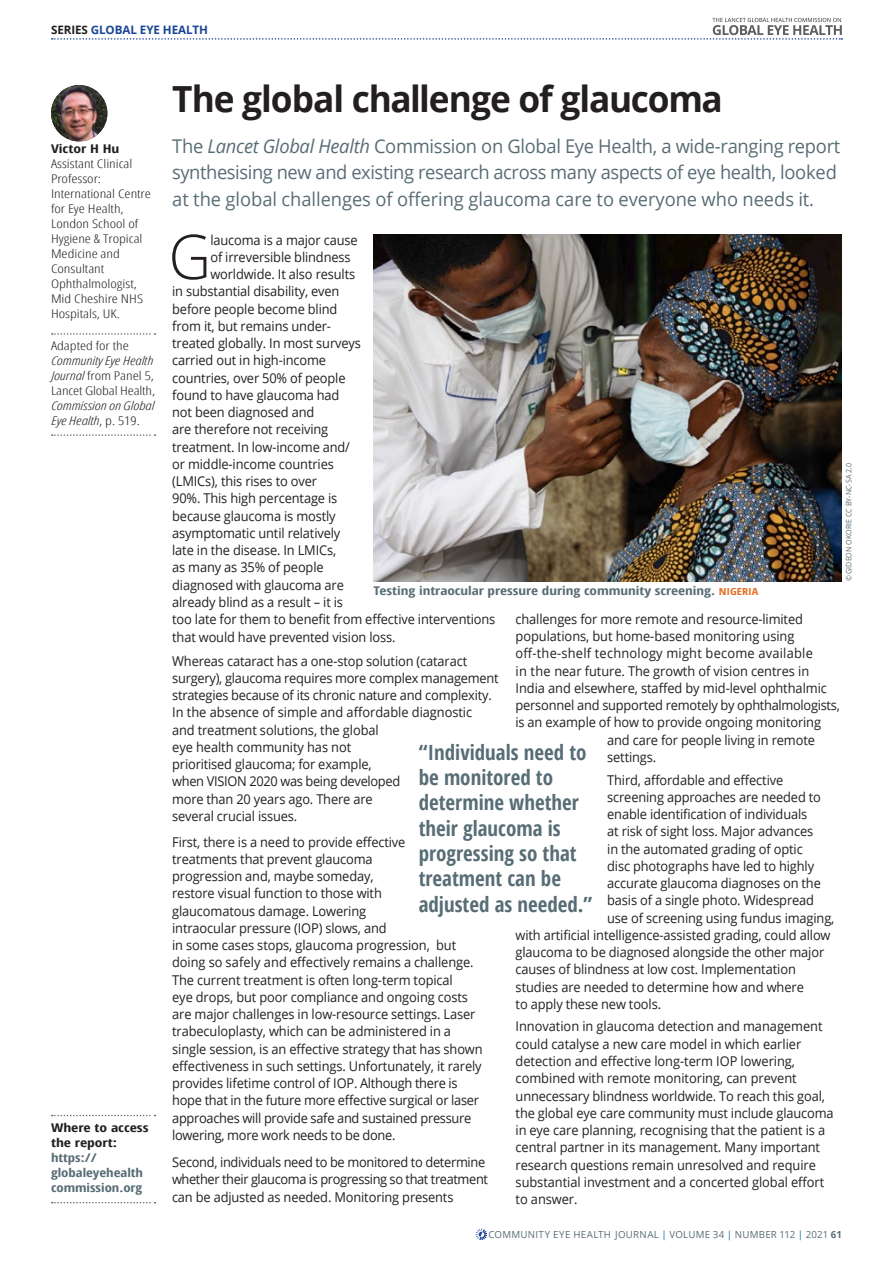
<style>
.page{position:relative;width:893px;height:1263px;background:#fff}
.page>*{position:absolute;margin:0;border:0;box-sizing:border-box;transform-origin:0 0}
.t1{font:300 61.8px "Open Sans";color:#231f20;scale:.95 1}
.t2{font:700 36px "Open Sans";letter-spacing:-.03em;color:#231f20}
.t3{font:700 21px/25.3px "Open Sans Condensed";color:#586d75}
.t4{font:18.9px/26.1px "Open Sans";letter-spacing:-.015em;color:#586d75}
.t5{font:13.5px/17.2px "Open Sans";letter-spacing:-.01em;color:#231f20;scale:.95 1}
.t6{font:13.5px "Open Sans";letter-spacing:.02em;color:#231f20;scale:.95 1}
.t7{font:300 12px/15px "Open Sans Condensed";color:#231f20;scale:1.3 1}
.t8{font:700 12px "Open Sans Condensed";color:#586d75;scale:1.26 1}
.t9{font:700 12px/15px "Open Sans Condensed";color:#586d75;scale:1.23 1}
.t10{font:italic 300 12px/15px "Open Sans Condensed";color:#231f20;scale:1.3 1}
.t11{font:700 12px/15px "Open Sans Condensed";color:#231f20;scale:1.3 1}
.t12{font:700 11.7px "Open Sans";letter-spacing:-.005em;color:#1a4595}
.t13{font:9.75px "Open Sans";letter-spacing:.025em;color:#586d75}
.t14{font:7.5px "Open Sans";color:#586d75;scale:.95 1}
.s1{color:#231f20}
.s2{font-style:italic}
.s3{font-style:normal}
.s4{font-size:9.75px;color:#e96d24}
.s5{color:#006cb7}
.s6{font-weight:700}
</style>
<div class="page">
<svg style="left:476px;top:1229px;width:11px;height:11px"></svg>
<img style="left:374px;top:235px;width:468px;height:346px">
<svg style="left:52px;top:18px;width:790px;height:22px"></svg>
<svg style="left:52px;top:1115px;width:103px;height:1px"></svg>
<svg style="left:52px;top:333px;width:103px;height:2px"></svg>
<svg style="left:52px;top:1202px;width:103px;height:1px"></svg>
<svg style="left:52px;top:434px;width:103px;height:2px"></svg>
<img style="left:51px;top:85px;width:56px;height:56px;border-radius:28px">
<p class="t12" style="left:51px;top:21px;width:159px"><span class="s1">SERIES</span> GLOBAL EYE HEALTH</p>
<p class="t11" style="left:51px;top:141px;width:54px">Victor H Hu</p>
<p class="t7" style="left:51px;top:156px;width:78px">Assistant Clinical<br>Professor:<br>International Centre for Eye Health,<br>London School of<br>Hygiene &amp; Tropical<br>Medicine and<br>Consultant<br>Ophthalmologist,<br>Mid Cheshire NHS<br>Hospitals, UK.</p>
<p class="t7" style="left:51px;top:338px;width:61px">Adapted for the</p>
<p class="t7" style="left:51px;top:353px;width:82px"><span class="s2">Community Eye Health<br>Journal</span> from Panel 5,<br>Lancet Global Health,</p>
<p class="t10" style="left:51px;top:398px;width:81px">Commission on Global<br>Eye Health<span class="s3">, p. 519.</span></p>
<p class="t11" style="left:51px;top:1119px;width:77px">Where to access the report:</p>
<p class="t9" style="left:51px;top:1149px;width:76px">https:// globaleyehealth commission.org</p>
<h2 class="t2" style="left:172px;top:74px;width:552px">The global challenge of glaucoma</h2>
<p class="t4" style="left:172px;top:133px;width:670px">The <span class="s2">Lancet Global Health</span> Commission on Global Eye Health, a wide-ranging report synthesising new and existing research across many aspects of eye health, looked at the global challenges of offering glaucoma care to everyone who needs it.</p>
<h1 class="t1" style="left:169px;top:214px;width:46px">G</h1>
<p class="t5" style="left:210px;top:231px;width:157px">laucoma is a major cause</p>
<p class="t5" style="left:210px;top:248px;width:149px">of irreversible blindness</p>
<p class="t5" style="left:210px;top:265px;width:154px">worldwide. It also results</p>
<p class="t5" style="left:172px;top:283px;width:178px">in substantial disability, even</p>
<p class="t5" style="left:172px;top:300px;width:175px">before people become blind</p>
<p class="t5" style="left:172px;top:317px;width:169px">from it, but remains under-</p>
<p class="t5" style="left:172px;top:334px;width:200px">treated globally. In most surveys</p>
<p class="t5" style="left:172px;top:352px;width:164px">carried out in high-income</p>
<p class="t5" style="left:172px;top:369px;width:184px">countries, over 50% of people</p>
<p class="t5" style="left:172px;top:386px;width:178px">found to have glaucoma had</p>
<p class="t5" style="left:172px;top:403px;width:151px">not been diagnosed and</p>
<p class="t5" style="left:172px;top:421px;width:166px">are therefore not receiving</p>
<p class="t5" style="left:172px;top:438px;width:189px">treatment. In low-income and/</p>
<p class="t5" style="left:172px;top:455px;width:172px">or middle-income countries</p>
<p class="t5" style="left:172px;top:472px;width:154px">(LMICs), this rises to over</p>
<p class="t5" style="left:172px;top:490px;width:175px">90%. This high percentage is</p>
<p class="t5" style="left:172px;top:507px;width:174px">because glaucoma is mostly</p>
<p class="t5" style="left:172px;top:524px;width:179px">asymptomatic until relatively</p>
<p class="t5" style="left:172px;top:541px;width:174px">late in the disease. In LMICs,</p>
<p class="t5" style="left:172px;top:559px;width:161px">as many as 35% of people</p>
<p class="t5" style="left:172px;top:576px;width:182px">diagnosed with glaucoma are</p>
<p class="t5" style="left:172px;top:593px;width:181px">already blind as a result – it is</p>
<p class="t5" style="left:172px;top:610px;width:342px">too late for them to benefit from effective interventions</p>
<p class="t5" style="left:172px;top:628px;width:237px">that would have prevented vision loss.</p>
<p class="t5" style="left:172px;top:652px;width:345px">Whereas cataract has a one-stop solution (cataract surgery), glaucoma requires more complex management strategies because of its chronic nature and complexity.<br>In the absence of simple and affordable diagnostic<br>and treatment solutions, the global<br>eye health community has not<br>prioritised glaucoma; for example,<br>when VISION 2020 was being developed<br>more than 20 years ago. There are<br>several crucial issues.</p>
<p class="t5" style="left:172px;top:833px;width:328px">First, there is a need to provide effective<br>treatments that prevent glaucoma<br>progression and, maybe someday,<br>restore visual function to those with<br>glaucomatous damage. Lowering<br>intraocular pressure (IOP) slows, and<br>in some cases stops, glaucoma progression, but doing so safely and effectively remains a challenge.<br>The current treatment is often long-term topical<br>eye drops, but poor compliance and ongoing costs are major challenges in low-resource settings. Laser trabeculoplasty, which can be administered in a single session, is an effective strategy that has shown effectiveness in such settings. Unfortunately, it rarely provides lifetime control of IOP. Although there is hope that in the future more effective surgical or laser approaches will provide safe and sustained pressure lowering, more work needs to be done.</p>
<p class="t5" style="left:172px;top:1153px;width:334px">Second, individuals need to be monitored to determine whether their glaucoma is progressing so that treatment can be adjusted as needed. Monitoring presents</p>
<p class="t14" style="left:843px;top:581px;width:126px;rotate:-90deg">© GIDEON OKORIE CC BY-NC-SA 2.0</p>
<p class="t8" style="left:374px;top:582px;width:307px">Testing intraocular pressure during community screening. <span class="s4">NIGERIA</span></p>
<p class="t5" style="left:516px;top:610px;width:304px">challenges for more remote and resource-limited</p>
<p class="t5" style="left:516px;top:627px;width:295px">populations, but home-based monitoring using</p>
<p class="t6" style="left:516px;top:644px;width:314px">off-the-shelf technology might become available</p>
<p class="t5" style="left:516px;top:662px;width:311px">in the near future. The growth of vision centres in</p>
<p class="t5" style="left:516px;top:679px;width:329px">India and elsewhere, staffed by mid-level ophthalmic</p>
<p class="t5" style="left:516px;top:696px;width:343px">personnel and supported remotely by ophthalmologists,</p>
<p class="t5" style="left:516px;top:713px;width:323px">is an example of how to provide ongoing monitoring</p>
<p class="t5" style="left:607px;top:731px;width:220px">and care for people living in remote</p>
<p class="t5" style="left:607px;top:748px;width:53px">settings.</p>
<p class="t5" style="left:607px;top:771px;width:187px">Third, affordable and effective</p>
<p class="t5" style="left:607px;top:788px;width:226px">screening approaches are needed to</p>
<p class="t5" style="left:607px;top:805px;width:212px">enable identification of individuals</p>
<p class="t5" style="left:607px;top:822px;width:218px">at risk of sight loss. Major advances</p>
<p class="t5" style="left:607px;top:840px;width:207px">in the automated grading of optic</p>
<p class="t5" style="left:607px;top:857px;width:219px">disc photographs have led to highly</p>
<p class="t5" style="left:607px;top:874px;width:226px">accurate glaucoma diagnoses on the</p>
<p class="t5" style="left:607px;top:891px;width:219px">basis of a single photo. Widespread</p>
<p class="t5" style="left:607px;top:909px;width:241px">use of screening using fundus imaging,</p>
<p class="t5" style="left:516px;top:926px;width:333px">with artificial intelligence-assisted grading, could allow</p>
<p class="t5" style="left:516px;top:943px;width:326px">glaucoma to be diagnosed alongside the other major</p>
<p class="t5" style="left:516px;top:960px;width:297px">causes of blindness at low cost. Implementation</p>
<p class="t5" style="left:516px;top:978px;width:305px">studies are needed to determine how and where</p>
<p class="t5" style="left:516px;top:995px;width:155px">to apply these new tools.</p>
<p class="t5" style="left:516px;top:1017px;width:336px">Innovation in glaucoma detection and management could catalyse a new care model in which earlier detection and effective long-term IOP lowering, combined with remote monitoring, can prevent unnecessary blindness worldwide. To reach this goal, the global eye care community must include glaucoma in eye care planning, recognising that the patient is a central partner in its management. Many important research questions remain unresolved and require substantial investment and a concerted global effort to answer.</p>
<h3 class="t3" style="left:419px;top:739px;width:175px">“Individuals need to be monitored to determine whether their glaucoma is progressing so that treatment can be adjusted as needed.”</h3>
<p class="t13" style="left:488px;top:1228px;width:355px">COMMUNITY EYE HEALTH JOURNAL <span class="s5">|</span> VOLUME 34 <span class="s5">|</span> NUMBER 112 <span class="s5">|</span> 2021 <span class="s6">61</span></p>
</div>
